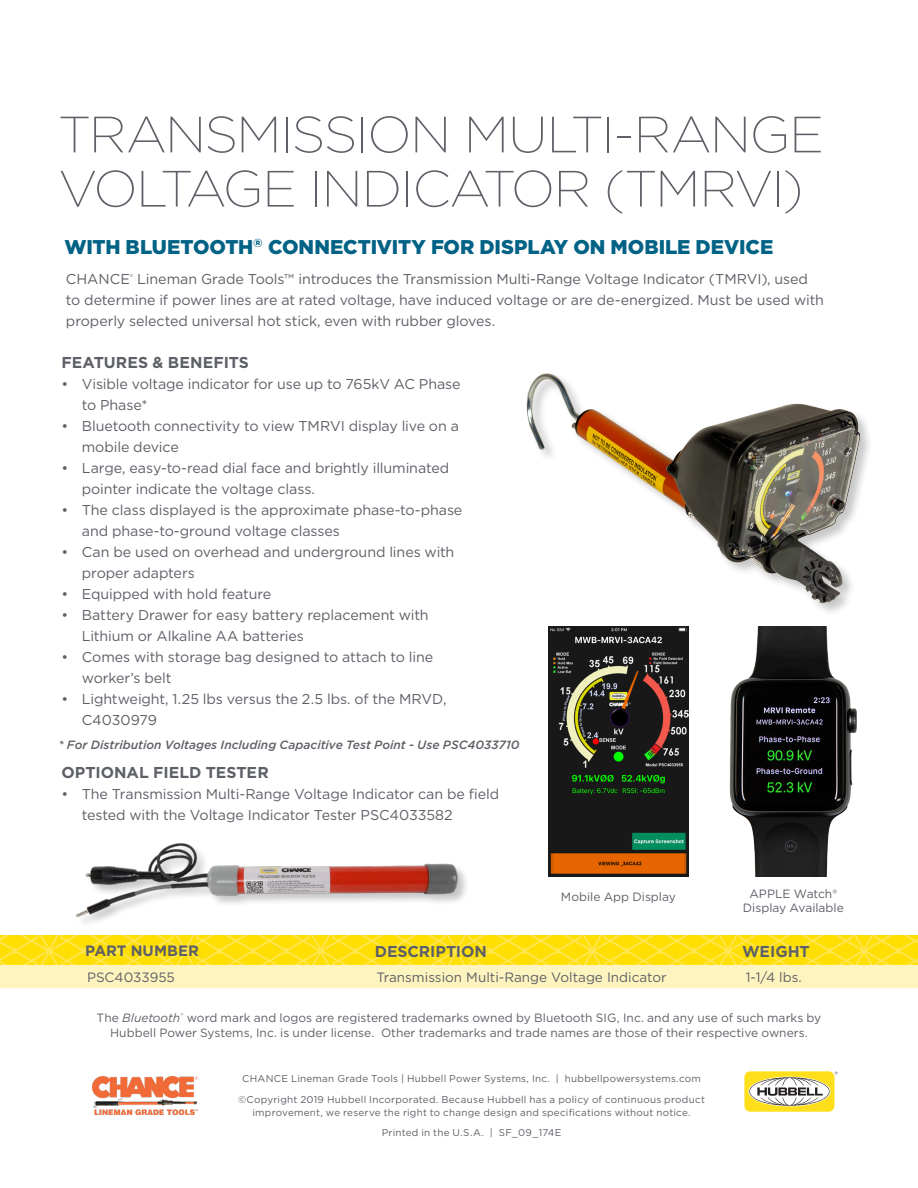
<style>
.page{position:relative;width:918px;height:1188px;background:#fff}
.page>*{position:absolute;margin:0;border:0;box-sizing:border-box;transform-origin:0 0}
.t1{font:200 51px "Gotham";letter-spacing:-.03em;color:#5d6067}
.t2{font:900 19.95px "Gotham";letter-spacing:-.005em;color:#006285}
.t3{font:700 15.75px "Gotham";letter-spacing:-.005em;color:#5d6067}
.t4{font:700 15px "Gotham";letter-spacing:.005em;color:#5d6067}
.t5{font:14.25px/21px "Gotham";letter-spacing:-.005em;color:#5d6067}
.t6{font:13.5px "Gotham";color:#5d6067}
.t7{font:12px/13.5px "Gotham";color:#5d6067;text-align:center}
.t8{font:italic 500 12px "Gotham";color:#5d6067}
.t9{font:9.9px/13.5px "Gotham";letter-spacing:.025em;color:#5d6067;text-align:center}
.s1{font-style:italic}
</style>
<div class="page">
<div style="left:744px;top:1071px;width:91px;height:41px;background:#ffdf1b;border-radius:7px"></div>
<svg style="left:749px;top:1072px;width:89px;height:34px"></svg>
<img style="left:92px;top:1076px;width:106px;height:38px">
<img style="left:0;top:935px;width:918px;height:30px">
<div style="left:0;top:965px;width:918px;height:23px;background:#fef4bf"></div>
<img style="left:75px;top:843px;width:384px;height:74px">
<img style="left:548px;top:627px;width:140px;height:249px">
<img style="left:729px;top:627px;width:128px;height:249px">
<img style="left:526px;top:373px;width:337px;height:233px">
<p class="t1" style="left:59px;top:107px;width:767px">TRANSMISSION MULTI-RANGE</p>
<p class="t1" style="left:59px;top:161px;width:746px">VOLTAGE INDICATOR (TMRVI)</p>
<p class="t2" style="left:64px;top:235px;width:710px">WITH BLUETOOTH<sup>®</sup> CONNECTIVITY FOR DISPLAY ON MOBILE DEVICE</p>
<p class="t5" style="left:66px;top:268px;width:759px">CHANCE<sup>®</sup> Lineman Grade Tools™ introduces the Transmission Multi-Range Voltage Indicator (TMRVI), used to determine if power lines are at rated voltage, have induced voltage or are de-energized. Must be used with properly selected universal hot stick, even with rubber gloves.</p>
<p class="t3" style="left:62px;top:352px;width:189px">FEATURES &amp; BENEFITS</p>
<p class="t5" style="left:82px;top:373px;width:380px;text-indent:-20px">• Visible voltage indicator for use up to 765kV AC Phase to Phase*</p>
<p class="t5" style="left:82px;top:415px;width:379px;text-indent:-20px">• Bluetooth connectivity to view TMRVI display live on a mobile device</p>
<p class="t5" style="left:82px;top:457px;width:369px;text-indent:-20px">• Large, easy-to-read dial face and brightly illuminated pointer indicate the voltage class.</p>
<p class="t5" style="left:82px;top:499px;width:382px;text-indent:-20px">• The class displayed is the approximate phase-to-phase and phase-to-ground voltage classes</p>
<p class="t5" style="left:82px;top:541px;width:374px;text-indent:-20px">• Can be used on overhead and underground lines with proper adapters</p>
<p class="t5" style="left:62px;top:583px;width:211px">• Equipped with hold feature</p>
<p class="t5" style="left:82px;top:604px;width:348px;text-indent:-20px">• Battery Drawer for easy battery replacement with<br>Lithium or Alkaline AA batteries</p>
<p class="t5" style="left:82px;top:646px;width:353px;text-indent:-20px">• Comes with storage bag designed to attach to line worker’s belt</p>
<p class="t5" style="left:82px;top:688px;width:366px;text-indent:-20px">• Lightweight, 1.25 lbs versus the 2.5 lbs. of the MRVD,<br>C4030979</p>
<p class="t8" style="left:59px;top:737px;width:463px">* For Distribution Voltages Including Capacitive Test Point - Use PSC4033710</p>
<p class="t3" style="left:62px;top:762px;width:209px">OPTIONAL FIELD TESTER</p>
<p class="t5" style="left:82px;top:783px;width:419px;text-indent:-20px">• The Transmission Multi-Range Voltage Indicator can be field tested with the Voltage Indicator Tester PSC4033582</p>
<p class="t7" style="left:561px;top:889px;width:116px">Mobile App Display</p>
<p class="t7" style="left:743px;top:887px;width:102px">APPLE Watch®<br>Display Available</p>
<p class="t4" style="left:85px;top:941px;width:115px">PART NUMBER</p>
<p class="t3" style="left:375px;top:941px;width:114px">DESCRIPTION</p>
<p class="t3" style="left:742px;top:941px;width:69px">WEIGHT</p>
<p class="t6" style="left:87px;top:969px;width:89px">PSC4033955</p>
<p class="t6" style="left:376px;top:969px;width:292px">Transmission Multi-Range Voltage Indicator</p>
<p class="t6" style="left:746px;top:969px;width:57px">1-1/4 lbs.</p>
<p class="t7" style="left:97px;top:1011px;width:726px">The <span class="s1">Bluetooth</span><sup>®</sup> word mark and logos are registered trademarks owned by Bluetooth SIG, Inc. and any use of such marks by</p>
<p class="t7" style="left:110px;top:1026px;width:699px">Hubbell Power Systems, Inc. is under license. Other trademarks and trade names are those of their respective owners.</p>
<p class="t9" style="left:242px;top:1071px;width:460px">CHANCE Lineman Grade Tools | Hubbell Power Systems, Inc. | hubbellpowersystems.com</p>
<p class="t9" style="left:238px;top:1092px;width:468px">©Copyright 2019 Hubbell Incorporated. Because Hubbell has a policy of continuous product improvement, we reserve the right to change design and specifications without notice.</p>
<p class="t9" style="left:382px;top:1125px;width:181px">Printed in the U.S.A. | SF_09_174E</p>
</div>
